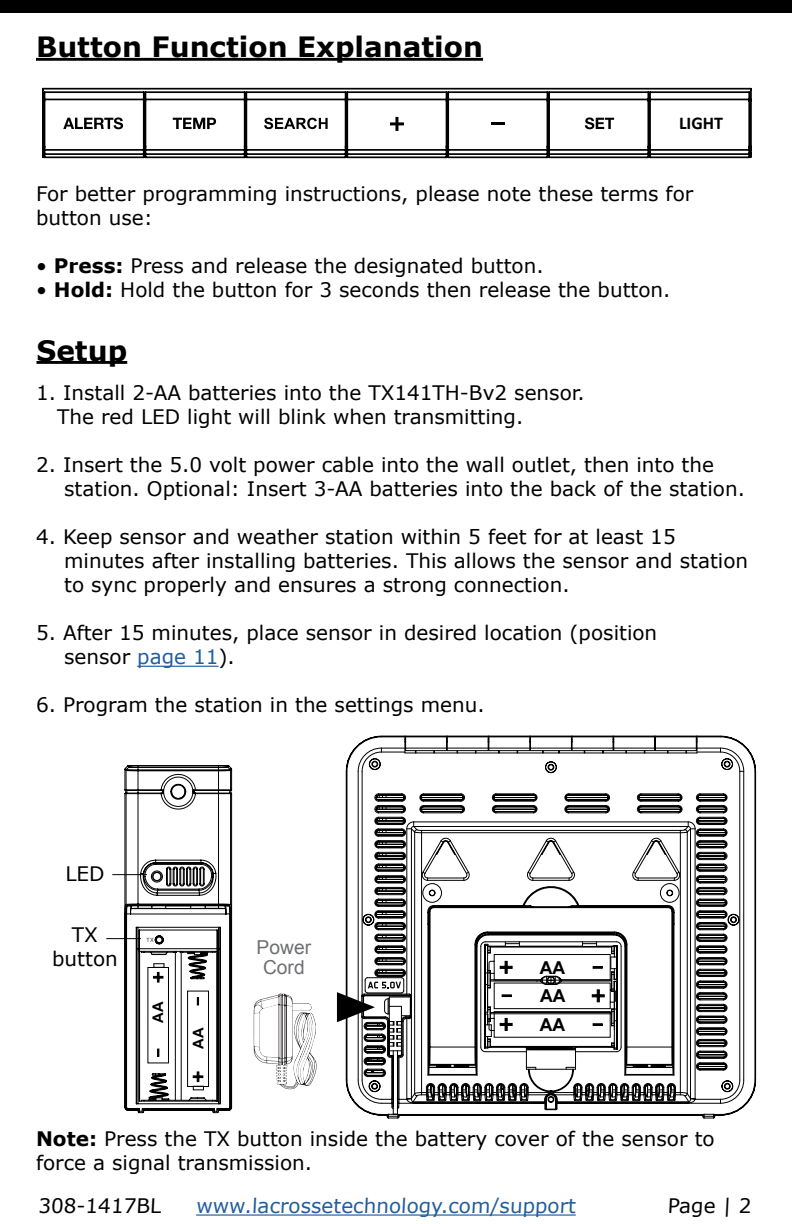
<style>
.page{position:relative;width:792px;height:1224px;background:#fff}
.page>*{position:absolute;margin:0;border:0;box-sizing:border-box;transform-origin:0 0}
.t1{font:700 28px "Verdana";color:#000}
.t2{font:20px/24px "Verdana";color:#000}
.t3{font:20px "Verdana";color:#215e9e}
.t4{font:19.2px/19.2px "Arial";color:#6e6f72;text-align:center}
.t5{font:700 18px "Calibri";color:#000}
.t6{font:700 14.6px "Arial";color:#000}
.s1{font-weight:700}
.s2{color:#215e9e}
</style>
<div class="page">
<hr style="left:36px;top:361px;width:91px;height:3px;background:#000">
<hr style="left:137px;top:666px;width:82px;height:1px;background:#215e9e">
<hr style="left:36px;top:58px;width:447px;height:3px;background:#000">
<hr style="left:196px;top:1214px;width:380px;height:2px;background:#215e9e">
<div style="left:0;top:0;width:792px;height:13px;background:#000"></div>
<svg style="left:124px;top:765px;width:109px;height:349px"></svg>
<div style="left:154px;top:964px;width:10px;height:4px;border:1px solid #000"></div>
<div style="left:193px;top:1086px;width:11px;height:4px;border:1px solid #000"></div>
<hr style="left:112px;top:874px;width:35px;height:1px;background:#000">
<hr style="left:106px;top:938px;width:35px;height:1px;background:#000">
<hr style="left:45px;top:149px;width:99px;height:2px;background:#000101">
<hr style="left:45px;top:99px;width:99px;height:1px;background:#000101">
<hr style="left:143px;top:99px;width:2px;height:51px;background:#000101">
<hr style="left:44px;top:99px;width:1px;height:51px;background:#000101">
<hr style="left:45px;top:91px;width:99px;height:2px;background:#000101">
<hr style="left:45px;top:153px;width:99px;height:2px;background:#000101">
<hr style="left:45px;top:156px;width:99px;height:2px;background:#000101">
<hr style="left:145px;top:149px;width:100px;height:2px;background:#000101">
<hr style="left:145px;top:99px;width:100px;height:1px;background:#000101">
<hr style="left:145px;top:99px;width:1px;height:51px;background:#000101">
<hr style="left:244px;top:99px;width:2px;height:51px;background:#000101">
<hr style="left:145px;top:91px;width:100px;height:2px;background:#000101">
<hr style="left:145px;top:153px;width:100px;height:2px;background:#000101">
<hr style="left:145px;top:156px;width:100px;height:2px;background:#000101">
<hr style="left:246px;top:149px;width:100px;height:2px;background:#000101">
<hr style="left:246px;top:99px;width:100px;height:1px;background:#000101">
<hr style="left:246px;top:99px;width:1px;height:51px;background:#000101">
<hr style="left:345px;top:99px;width:1px;height:51px;background:#000101">
<hr style="left:246px;top:91px;width:100px;height:2px;background:#000101">
<hr style="left:246px;top:153px;width:100px;height:2px;background:#000101">
<hr style="left:246px;top:156px;width:100px;height:2px;background:#000101">
<hr style="left:347px;top:149px;width:100px;height:2px;background:#000101">
<hr style="left:347px;top:99px;width:100px;height:1px;background:#000101">
<hr style="left:346px;top:99px;width:2px;height:51px;background:#000101">
<hr style="left:446px;top:99px;width:1px;height:51px;background:#000101">
<hr style="left:347px;top:91px;width:100px;height:2px;background:#000101">
<hr style="left:347px;top:153px;width:100px;height:2px;background:#000101">
<hr style="left:347px;top:156px;width:100px;height:2px;background:#000101">
<hr style="left:448px;top:149px;width:99px;height:2px;background:#000101">
<hr style="left:448px;top:99px;width:99px;height:1px;background:#000101">
<hr style="left:447px;top:99px;width:2px;height:51px;background:#000101">
<hr style="left:547px;top:99px;width:1px;height:51px;background:#000101">
<hr style="left:448px;top:91px;width:99px;height:2px;background:#000101">
<hr style="left:448px;top:153px;width:99px;height:2px;background:#000101">
<hr style="left:448px;top:156px;width:99px;height:2px;background:#000101">
<hr style="left:549px;top:149px;width:99px;height:2px;background:#000101">
<hr style="left:549px;top:99px;width:99px;height:1px;background:#000101">
<hr style="left:647px;top:99px;width:2px;height:51px;background:#000101">
<hr style="left:548px;top:99px;width:2px;height:51px;background:#000101">
<hr style="left:549px;top:91px;width:99px;height:2px;background:#000101">
<hr style="left:549px;top:153px;width:99px;height:2px;background:#000101">
<hr style="left:549px;top:156px;width:99px;height:2px;background:#000101">
<hr style="left:650px;top:149px;width:99px;height:2px;background:#000101">
<hr style="left:650px;top:99px;width:99px;height:1px;background:#000101">
<hr style="left:649px;top:99px;width:2px;height:51px;background:#000101">
<hr style="left:748px;top:99px;width:2px;height:51px;background:#000101">
<hr style="left:650px;top:91px;width:99px;height:2px;background:#000101">
<hr style="left:650px;top:153px;width:99px;height:2px;background:#000101">
<hr style="left:650px;top:156px;width:99px;height:2px;background:#000101">
<hr style="left:750px;top:99px;width:2px;height:51px;background:#000101">
<hr style="left:42px;top:99px;width:2px;height:51px;background:#000101">
<svg style="left:748px;top:89px;width:4px;height:10px"></svg>
<svg style="left:647px;top:92px;width:4px;height:10px"></svg>
<svg style="left:547px;top:92px;width:3px;height:7px"></svg>
<svg style="left:446px;top:92px;width:3px;height:7px"></svg>
<svg style="left:345px;top:92px;width:3px;height:7px"></svg>
<svg style="left:244px;top:92px;width:3px;height:7px"></svg>
<svg style="left:143px;top:92px;width:3px;height:7px"></svg>
<svg style="left:42px;top:89px;width:3px;height:10px"></svg>
<hr style="left:43px;top:88px;width:708px;height:2px;background:#000101">
<svg style="left:345px;top:150px;width:3px;height:7px"></svg>
<svg style="left:244px;top:150px;width:3px;height:7px"></svg>
<svg style="left:143px;top:150px;width:3px;height:7px"></svg>
<svg style="left:42px;top:150px;width:3px;height:7px"></svg>
<svg style="left:748px;top:148px;width:4px;height:9px"></svg>
<svg style="left:647px;top:147px;width:4px;height:10px"></svg>
<svg style="left:547px;top:150px;width:3px;height:7px"></svg>
<svg style="left:446px;top:150px;width:3px;height:7px"></svg>
<svg style="left:585px;top:117px;width:29px;height:12px"></svg>
<svg style="left:173px;top:118px;width:43px;height:11px"></svg>
<svg style="left:63px;top:117px;width:60px;height:12px"></svg>
<svg style="left:390px;top:117px;width:14px;height:14px"></svg>
<hr style="left:491px;top:122px;width:14px;height:3px;background:#000101">
<svg style="left:264px;top:118px;width:64px;height:11px"></svg>
<svg style="left:253px;top:993px;width:64px;height:97px"></svg>
<svg style="left:346px;top:736px;width:410px;height:380px"></svg>
<svg style="left:365px;top:735px;width:362px;height:373px"></svg>
<hr style="left:399px;top:1056px;width:1px;height:43px;background:#000">
<hr style="left:397px;top:1051px;width:1px;height:63px;background:#000">
<hr style="left:393px;top:1051px;width:1px;height:63px;background:#000">
<hr style="left:391px;top:1056px;width:1px;height:43px;background:#000">
<hr style="left:528px;top:1092px;width:47px;height:1px;background:#000">
<svg style="left:492px;top:1092px;width:6px;height:3px"></svg>
<svg style="left:504px;top:1092px;width:5px;height:3px"></svg>
<svg style="left:515px;top:1092px;width:6px;height:3px"></svg>
<svg style="left:688px;top:1098px;width:32px;height:5px"></svg>
<svg style="left:527px;top:1092px;width:20px;height:8px"></svg>
<svg style="left:555px;top:1085px;width:125px;height:15px"></svg>
<hr style="left:557px;top:1101px;width:132px;height:1px;background:#000">
<hr style="left:413px;top:1101px;width:132px;height:1px;background:#000">
<hr style="left:557px;top:1102px;width:132px;height:1px;background:#000">
<hr style="left:413px;top:1102px;width:132px;height:1px;background:#000">
<hr style="left:399px;top:1103px;width:146px;height:1px;background:#000">
<hr style="left:557px;top:1103px;width:164px;height:1px;background:#000">
<svg style="left:381px;top:1098px;width:30px;height:9px"></svg>
<svg style="left:422px;top:1085px;width:64px;height:15px"></svg>
<hr style="left:399px;top:1114px;width:304px;height:1px;background:#000">
<hr style="left:400px;top:1115px;width:302px;height:1px;background:#000">
<svg style="left:702px;top:1114px;width:19px;height:5px"></svg>
<svg style="left:381px;top:1114px;width:19px;height:5px"></svg>
<hr style="left:362px;top:1017px;width:1px;height:63px;background:#000">
<hr style="left:362px;top:771px;width:1px;height:224px;background:#000">
<hr style="left:358px;top:771px;width:1px;height:309px;background:#000">
<hr style="left:347px;top:771px;width:1px;height:309px;background:#000">
<hr style="left:346px;top:771px;width:1px;height:309px;background:#000">
<svg style="left:337px;top:793px;width:74px;height:284px"></svg>
<svg style="left:485px;top:953px;width:133px;height:97px"></svg>
<h1 class="t1" style="left:36px;top:27px;width:449px">Button Function Explanation</h1>
<p class="t5" style="left:679px;top:112px;width:46px">LIGHT</p>
<p class="t2" style="left:36px;top:182px;width:659px">For better programming instructions, please note these terms for button use:</p>
<p class="t2" style="left:36px;top:254px;width:509px">• <span class="s1">Press:</span> Press and release the designated button.</p>
<p class="t2" style="left:36px;top:278px;width:636px">• <span class="s1">Hold:</span> Hold the button for 3 seconds then release the button.</p>
<h1 class="t1" style="left:36px;top:331px;width:92px">Setup</h1>
<p class="t2" style="left:57px;top:381px;width:529px;text-indent:-21px">1. Install 2-AA batteries into the TX141TH-Bv2 sensor.<br>The red LED light will blink when transmitting.</p>
<p class="t2" style="left:64px;top:453px;width:682px;text-indent:-28px">2. Insert the 5.0 volt power cable into the wall outlet, then into the station. Optional: Insert 3-AA batteries into the back of the station.</p>
<p class="t2" style="left:64px;top:525px;width:686px;text-indent:-28px">4. Keep sensor and weather station within 5 feet for at least 15 minutes after installing batteries. This allows the sensor and station to sync properly and ensures a strong connection.</p>
<p class="t2" style="left:64px;top:621px;width:595px;text-indent:-28px">5. After 15 minutes, place sensor in desired location (position sensor <span class="s2">page 11</span>).</p>
<p class="t2" style="left:36px;top:693px;width:450px">6. Program the station in the settings menu.</p>
<p class="t2" style="left:65px;top:862px;width:41px">LED</p>
<p class="t2" style="left:52px;top:922px;width:67px;text-align:center">TX button</p>
<p class="t6" style="left:148px;top:1023px;width:23px;rotate:-90deg">AA</p>
<p class="t6" style="left:189px;top:1049px;width:23px;rotate:-90deg">AA</p>
<p class="t4" style="left:257px;top:938px;width:56px">Power<br>Cord</p>
<p class="t2" style="left:36px;top:1126px;width:680px"><span class="s1">Note:</span> Press the TX button inside the battery cover of the sensor to force a signal transmission.</p>
<p class="t2" style="left:38px;top:1194px;width:126px">308-1417BL</p>
<p class="t3" style="left:196px;top:1192px;width:383px">www.lacrossetechnology.com/support</p>
<p class="t2" style="left:667px;top:1194px;width:87px">Page | 2</p>
</div>
